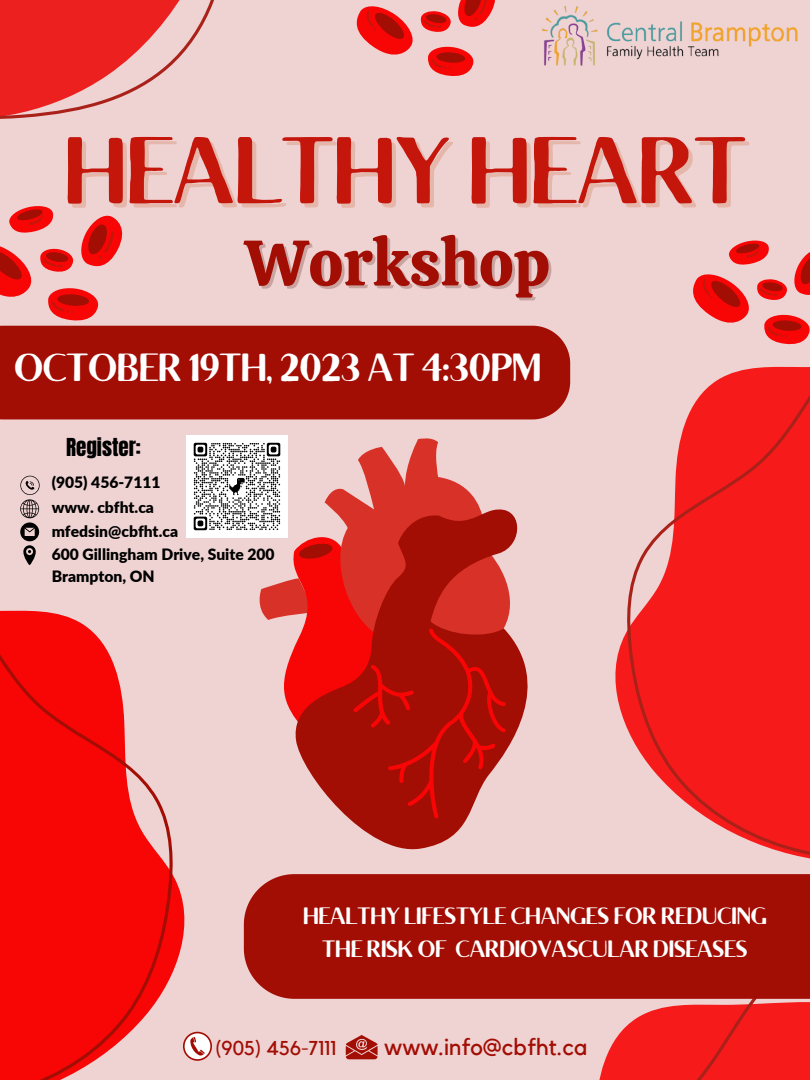
<style>
.page{position:relative;width:810px;height:1080px;background:#efd2d2}
.page>*{position:absolute;margin:0;border:0;box-sizing:border-box;transform-origin:0 0}
.t1{font:94.75px "Brixton Sans TC";letter-spacing:-.005em;color:#c4160b}
.t2{font:64.12px "Calistoga";color:#a20d04}
.t3{font:39.38px "Brixton Sans TC";letter-spacing:-.005em;color:#fff}
.t4{font:23.75px/32.8px "Brixton Sans TC";letter-spacing:-.005em;color:#fff;text-align:center}
.t5{font:23.38px "Kollektif";color:#a20d04}
.t6{font:21.06px "Anton";color:#000}
.t7{font:20px "Kollektif";color:#a20d04}
.t8{font:900 15.62px/21.7px "Lato";color:#000}
</style>
<div class="page">
<svg style="left:325px;top:438px;width:153px;height:65px"></svg>
<svg style="left:325px;top:503px;width:203px;height:347px"></svg>
<svg style="left:254px;top:531px;width:252px;height:287px"></svg>
<svg style="left:175px;top:879px;width:22px;height:182px"></svg>
<svg style="left:0;top:610px;width:175px;height:470px;fill:#f80505"></svg>
<svg style="left:615px;top:635px;width:10px;height:88px"></svg>
<svg style="left:625px;top:366px;width:185px;height:493px;fill:#f71a1a"></svg>
<svg style="left:599px;top:999px;width:211px;height:81px;background:#f43636"></svg>
<svg style="left:0;top:0;width:214px;height:119px"></svg>
<svg style="left:356px;top:0;width:139px;height:76px"></svg>
<svg style="left:0;top:206px;width:123px;height:115px"></svg>
<div style="left:0;top:326px;width:570px;height:93px;background:#a20d04"></div>
<div style="left:244px;top:874px;width:566px;height:125px;background:#a20d04"></div>
<svg style="left:183px;top:1032px;width:29px;height:29px"></svg>
<div style="left:185px;top:1033px;width:25px;height:26px;background:#fff;border-radius:50%"></div>
<svg style="left:190px;top:1037px;width:15px;height:19px"></svg>
<svg style="left:346px;top:1035px;width:32px;height:24px"></svg>
<svg style="left:693px;top:240px;width:117px;height:105px"></svg>
<img style="left:542px;top:6px;width:256px;height:60px">
<svg style="left:20px;top:476px;width:20px;height:89px"></svg>
<img style="left:186px;top:435px;width:102px;height:102px">
<p class="t1" style="left:64px;top:136px;width:684px">HEALTHY HEART</p>
<p class="t2" style="left:245px;top:221px;width:307px">Workshop</p>
<p class="t3" style="left:14px;top:353px;width:529px">OCTOBER 19TH, 2023 AT 4:30PM</p>
<p class="t6" style="left:66px;top:432px;width:77px">Register:</p>
<p class="t8" style="left:52px;top:471px;width:110px">(905) 456-7111</p>
<p class="t8" style="left:52px;top:496px;width:104px">www. cbfht.ca</p>
<p class="t8" style="left:52px;top:520px;width:128px">mfedsin@cbfht.ca</p>
<p class="t8" style="left:52px;top:543px;width:225px">600 Gillingham Drive, Suite 200<br>Brampton, ON</p>
<p class="t4" style="left:303px;top:902px;width:465px">HEALTHY LIFESTYLE CHANGES FOR REDUCING<br>THE RISK OF CARDIOVASCULAR DISEASES</p>
<p class="t7" style="left:216px;top:1039px;width:122px">(905) 456-7111</p>
<p class="t5" style="left:384px;top:1036px;width:204px">www.info@cbfht.ca</p>
</div>
